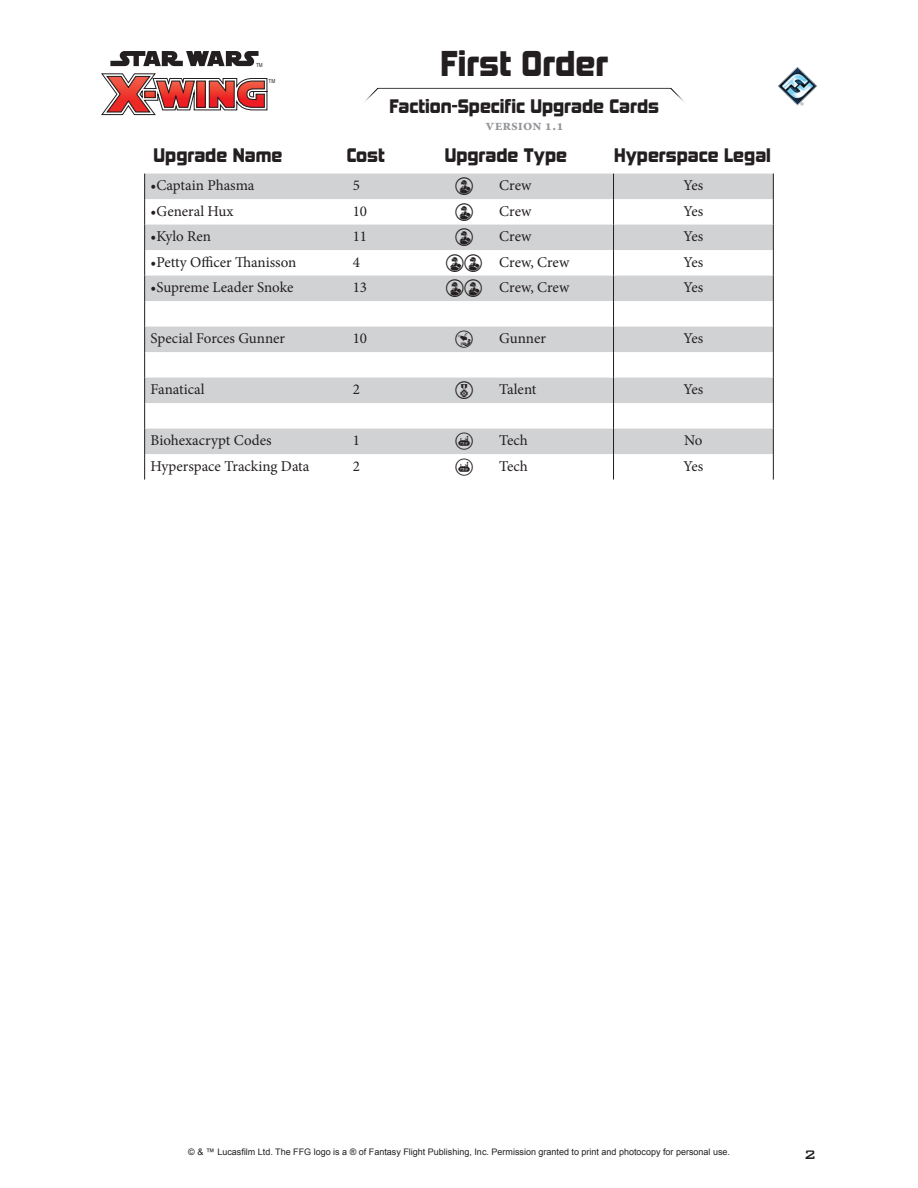
<style>
.page{position:relative;width:918px;height:1188px;background:#fff}
.page>*{position:absolute;margin:0;border:0;box-sizing:border-box;transform-origin:0 0}
.t1{font:33px "Kimberley Bl";color:#231f20}
.Table_Header{font:18px "Kimberley Bl";color:#231f20}
.t2{font:500 16.5px "Bank Gothic BT";color:#231f20}
.Table_Body{font:15px "Minion Pro";color:#231f20}
.Table_Header_2{font:700 15px "Minion Pro";color:#939598}
.t3{font:9px "Arial";color:#231f20}
.t4{font:5.7px "Arial Narrow";color:#231f20}
</style>
<div class="page">
<img style="left:364px;top:87px;width:320px;height:15px">
<svg style="left:145px;top:174px;width:628px;height:280px;fill:#d1d2d4"></svg>
<svg style="left:144px;top:174px;width:1px;height:306px"></svg>
<svg style="left:613px;top:174px;width:1px;height:306px"></svg>
<svg style="left:773px;top:174px;width:1px;height:306px"></svg>
<svg style="left:101px;top:73px;width:166px;height:42px"></svg>
<svg style="left:110px;top:51px;width:149px;height:15px"></svg>
<img style="left:778px;top:66px;width:39px;height:40px">
<svg style="left:455px;top:177px;width:18px;height:18px"></svg>
<svg style="left:455px;top:203px;width:18px;height:17px"></svg>
<svg style="left:455px;top:228px;width:18px;height:18px"></svg>
<svg style="left:446px;top:254px;width:36px;height:17px"></svg>
<svg style="left:446px;top:279px;width:36px;height:18px"></svg>
<svg style="left:455px;top:330px;width:18px;height:18px"></svg>
<svg style="left:455px;top:381px;width:18px;height:18px"></svg>
<svg style="left:456px;top:432px;width:17px;height:18px"></svg>
<p class="t4" style="left:256px;top:60px;width:8px">TM</p>
<p class="t4" style="left:269px;top:77px;width:8px">TM</p>
<p class="t1" style="left:440px;top:43px;width:169px">First Order</p>
<p class="Table_Header" style="left:390px;top:95px;width:271px">Faction-Specific Upgrade Cards</p>
<p class="Table_Header_2" style="left:486px;top:115px;width:80px">version 1.1</p>
<p class="Table_Header" style="left:154px;top:144px;width:130px">Upgrade Name</p>
<p class="Table_Header" style="left:347px;top:144px;width:40px">Cost</p>
<p class="Table_Header" style="left:445px;top:144px;width:124px">Upgrade Type</p>
<p class="Table_Header" style="left:614px;top:144px;width:158px">Hyperspace Legal</p>
<p class="Table_Body" style="left:151px;top:176px;width:105px">•Captain Phasma</p>
<p class="Table_Body" style="left:353px;top:176px;width:9px">5</p>
<p class="Table_Body" style="left:499px;top:176px;width:34px">Crew</p>
<p class="Table_Body" style="left:684px;top:176px;width:21px">Yes</p>
<p class="Table_Body" style="left:151px;top:201px;width:84px">•General Hux</p>
<p class="Table_Body" style="left:353px;top:201px;width:16px">10</p>
<p class="Table_Body" style="left:499px;top:201px;width:34px">Crew</p>
<p class="Table_Body" style="left:684px;top:201px;width:21px">Yes</p>
<p class="Table_Body" style="left:151px;top:227px;width:62px">•Kylo Ren</p>
<p class="Table_Body" style="left:353px;top:227px;width:16px">11</p>
<p class="Table_Body" style="left:499px;top:227px;width:34px">Crew</p>
<p class="Table_Body" style="left:684px;top:227px;width:21px">Yes</p>
<p class="Table_Body" style="left:151px;top:252px;width:147px">•Petty Officer Thanisson</p>
<p class="Table_Body" style="left:353px;top:252px;width:9px">4</p>
<p class="Table_Body" style="left:499px;top:252px;width:71px">Crew, Crew</p>
<p class="Table_Body" style="left:684px;top:252px;width:21px">Yes</p>
<p class="Table_Body" style="left:151px;top:278px;width:144px">•Supreme Leader Snoke</p>
<p class="Table_Body" style="left:353px;top:278px;width:16px">13</p>
<p class="Table_Body" style="left:499px;top:278px;width:71px">Crew, Crew</p>
<p class="Table_Body" style="left:684px;top:278px;width:21px">Yes</p>
<p class="Table_Body" style="left:151px;top:329px;width:136px">Special Forces Gunner</p>
<p class="Table_Body" style="left:353px;top:329px;width:16px">10</p>
<p class="Table_Body" style="left:499px;top:329px;width:48px">Gunner</p>
<p class="Table_Body" style="left:684px;top:329px;width:21px">Yes</p>
<p class="Table_Body" style="left:151px;top:380px;width:56px">Fanatical</p>
<p class="Table_Body" style="left:353px;top:380px;width:9px">2</p>
<p class="Table_Body" style="left:499px;top:380px;width:39px">Talent</p>
<p class="Table_Body" style="left:684px;top:380px;width:21px">Yes</p>
<p class="Table_Body" style="left:151px;top:431px;width:122px">Biohexacrypt Codes</p>
<p class="Table_Body" style="left:353px;top:431px;width:9px">1</p>
<p class="Table_Body" style="left:499px;top:431px;width:30px">Tech</p>
<p class="Table_Body" style="left:684px;top:431px;width:20px">No</p>
<p class="Table_Body" style="left:151px;top:456px;width:160px">Hyperspace Tracking Data</p>
<p class="Table_Body" style="left:353px;top:456px;width:9px">2</p>
<p class="Table_Body" style="left:499px;top:456px;width:30px">Tech</p>
<p class="Table_Body" style="left:684px;top:456px;width:21px">Yes</p>
<p class="t3" style="left:188px;top:1146px;width:543px">© &amp; ™ Lucasfilm Ltd. The FFG logo is a ® of Fantasy Flight Publishing, Inc. Permission granted to print and photocopy for personal use.</p>
<p class="t2" style="left:804px;top:1146px;width:14px">2</p>
</div>
